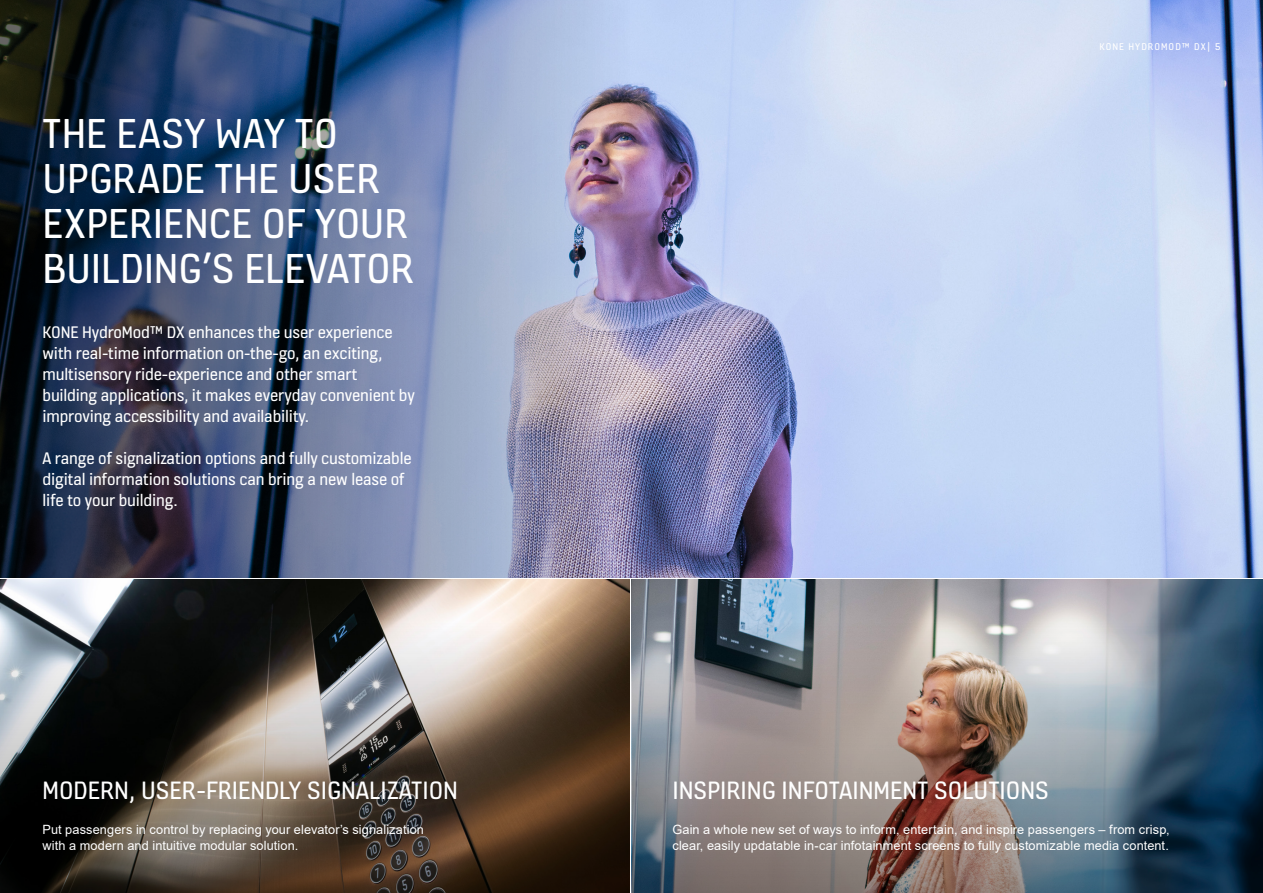
<style>
.page{position:relative;width:1263px;height:893px;background:#fff}
.page>*{position:absolute;margin:0;border:0;box-sizing:border-box;transform-origin:0 0}
.Headline__White{font:45px/45px "KONE Information v 13";color:#fff}
.Headline__White__Smaller_18_pt{font:27px "KONE Information v 13";color:#fff}
.Lead_text__White{font:18px/21px "KONE Information v 13";letter-spacing:-.01em;color:#fff}
.Bodycopy__White{font:12.75px/16.5px "Arial";letter-spacing:.01em;color:#fff}
.t1{font:10.5px "KONE Information v 13";letter-spacing:.1em;color:#fff}
</style>
<div class="page">
<img style="left:630px;top:0;width:633px;height:577px">
<img style="left:1px;top:0;width:629px;height:577px">
<img style="left:1px;top:579px;width:629px;height:44px">
<img style="left:632px;top:579px;width:631px;height:44px">
<img style="left:1px;top:623px;width:629px;height:270px">
<img style="left:632px;top:623px;width:631px;height:270px">
<img style="left:0;top:0;width:1px;height:893px">
<p class="Headline__White" style="left:43px;top:108px;width:373px">THE EASY WAY TO<br>UPGRADE THE USER<br>EXPERIENCE OF YOUR<br>BUILDING’S ELEVATOR</p>
<p class="Lead_text__White" style="left:43px;top:321px;width:374px">KONE HydroMod™ DX enhances the user experience with real-time information on-the-go, an exciting, multisensory ride-experience and other smart building applications, it makes everyday convenient by improving accessibility and availability.</p>
<p class="Lead_text__White" style="left:43px;top:447px;width:371px">A range of signalization options and fully customizable digital information solutions can bring a new lease of life to your building.</p>
<p class="Headline__White__Smaller_18_pt" style="left:43px;top:772px;width:417px">MODERN, USER-FRIENDLY SIGNALIZATION</p>
<p class="Bodycopy__White" style="left:43px;top:821px;width:383px">Put passengers in control by replacing your elevator’s signalization with a modern and intuitive modular solution.</p>
<p class="t1" style="left:1099px;top:39px;width:122px">KONE HYDROMOD™ DX| 5</p>
<p class="Headline__White__Smaller_18_pt" style="left:672px;top:772px;width:378px">INSPIRING INFOTAINMENT SOLUTIONS</p>
<p class="Bodycopy__White" style="left:672px;top:821px;width:499px">Gain a whole new set of ways to inform, entertain, and inspire passengers – from crisp, clear, easily updatable in-car infotainment screens to fully customizable media content.</p>
</div>
